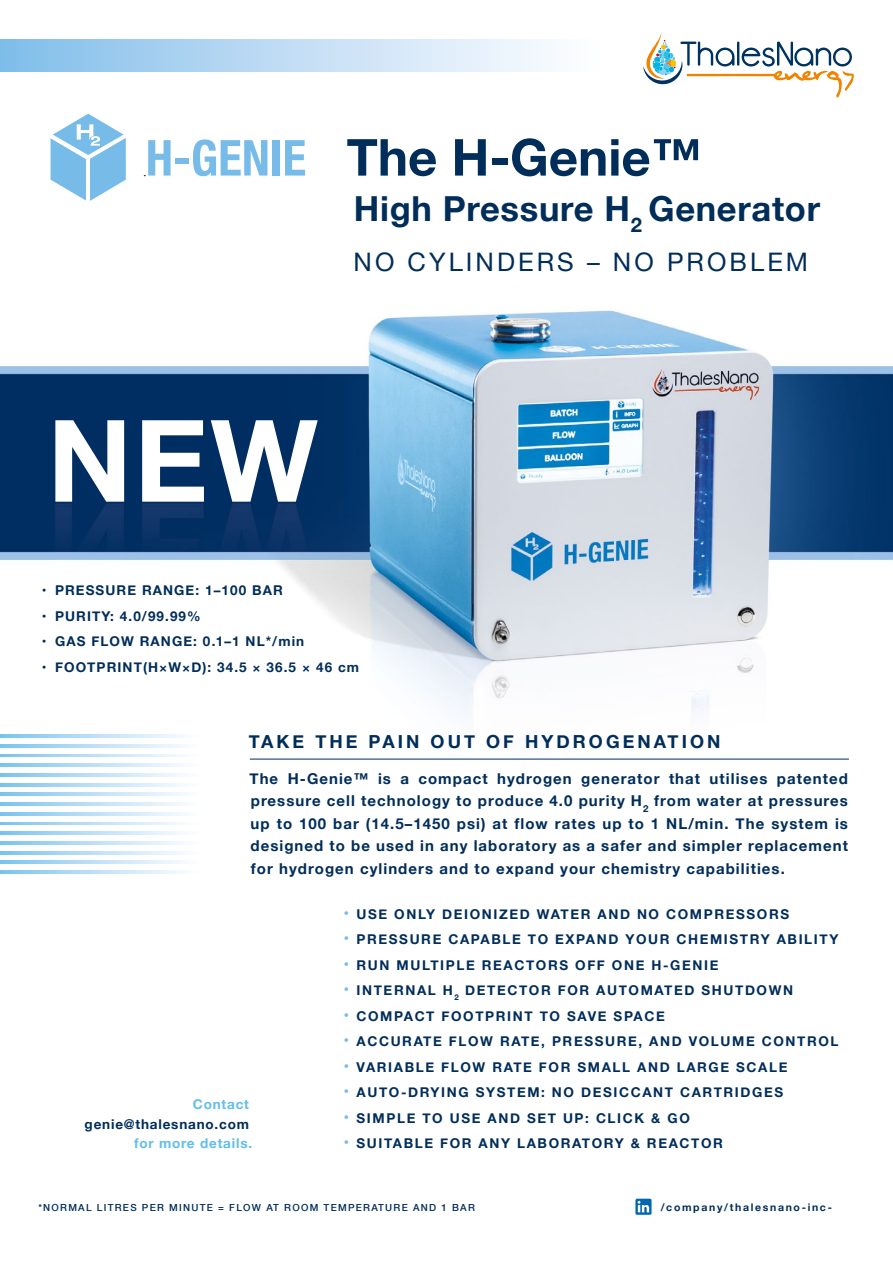
<style>
.page{position:relative;width:893px;height:1263px;background:#fff}
.page>*{position:absolute;margin:0;border:0;box-sizing:border-box;transform-origin:0 0}
.t1{font:700 114px "Helvetica Neue";color:#fff}
.t2{font:700 51px "Helvetica Neue";color:#002d59}
.t3{font:700 34.5px "Helvetica Neue";letter-spacing:.02em;color:#002d59}
.t4{font:25.5px "Helvetica Neue";letter-spacing:.12em;color:#002d59}
.t5{font:700 18px "Helvetica Neue";letter-spacing:.17em;color:#002d59}
.t6{font:700 15px/22.5px "Helvetica Neue";letter-spacing:.07em;color:#002d59;text-align:justify}
.t7{font:700 13.5px "Helvetica Neue";letter-spacing:.12em;color:#002d59}
.t8{font:700 13.5px "Helvetica Neue";letter-spacing:.08em;color:#002d59}
.t9{font:700 13.5px "Helvetica Neue";letter-spacing:.06em;color:#61bdeb}
.t10{font:700 13.5px "Helvetica Neue";letter-spacing:.06em;color:#002d59}
.t11{font:700 10.5px "Helvetica Neue";letter-spacing:.16em;color:#002d59}
.t12{font:500 9.75px "Helvetica Neue";letter-spacing:.13em;color:#002d59}
.s1{font-size:16.5px;color:#77bbe8}
</style>
<div class="page">
<div style="left:0;top:39px;width:602px;height:33px;background:linear-gradient(to right,#82bdea,#fff)"></div>
<img style="left:0;top:310px;width:893px;height:496px">
<svg style="left:0;top:735px;width:214px;height:2px"></svg>
<svg style="left:0;top:744px;width:214px;height:3px"></svg>
<svg style="left:0;top:754px;width:214px;height:3px"></svg>
<svg style="left:0;top:764px;width:214px;height:3px"></svg>
<svg style="left:0;top:773px;width:214px;height:3px"></svg>
<svg style="left:0;top:783px;width:214px;height:3px"></svg>
<svg style="left:0;top:793px;width:214px;height:3px"></svg>
<svg style="left:0;top:803px;width:214px;height:2px"></svg>
<svg style="left:0;top:812px;width:184px;height:3px"></svg>
<svg style="left:0;top:822px;width:184px;height:3px"></svg>
<svg style="left:0;top:832px;width:184px;height:3px"></svg>
<svg style="left:0;top:841px;width:184px;height:3px"></svg>
<svg style="left:0;top:851px;width:184px;height:3px"></svg>
<svg style="left:0;top:861px;width:184px;height:3px"></svg>
<svg style="left:0;top:871px;width:184px;height:2px"></svg>
<hr style="left:250px;top:759px;width:599px;height:1px;background:#002d59">
<svg style="left:635px;top:1199px;width:16px;height:16px"></svg>
<svg style="left:144px;top:140px;width:27px;height:36px"></svg>
<div style="left:175px;top:158px;width:14px;height:6px;background:#77bbe8"></div>
<svg style="left:193px;top:139px;width:74px;height:37px"></svg>
<div style="left:273px;top:140px;width:7px;height:36px;background:#77bbe8"></div>
<svg style="left:285px;top:140px;width:20px;height:36px"></svg>
<svg style="left:51px;top:114px;width:75px;height:87px"></svg>
<svg style="left:643px;top:33px;width:211px;height:65px"></svg>
<hr style="left:687px;top:74px;width:89px;height:2px;background:#f08300">
<h2 class="t2" style="left:347px;top:117px;width:357px">The H-Genie™</h2>
<h3 class="t3" style="left:354px;top:181px;width:468px">High Pressure H<sub>2</sub> Generator</h3>
<h3 class="t4" style="left:354px;top:243px;width:456px">NO CYLINDERS – NO PROBLEM</h3>
<h1 class="t1" style="left:48px;top:372px;width:272px">NEW</h1>
<p class="t8" style="left:42px;top:580px;width:242px">• PRESSURE RANGE: 1–100 BAR</p>
<p class="t8" style="left:42px;top:605px;width:160px">• PURITY: 4.0/99.99%</p>
<p class="t8" style="left:42px;top:631px;width:264px">• GAS FLOW RANGE: 0.1–1 NL*/min</p>
<p class="t8" style="left:42px;top:656px;width:319px">• FOOTPRINT(H×W×D): 34.5 × 36.5 × 46 cm</p>
<h3 class="t5" style="left:249px;top:727px;width:473px">TAKE THE PAIN OUT OF HYDROGENATION</h3>
<p class="t6" style="left:249px;top:767px;width:600px">The H-Genie™ is a compact hydrogen generator that utilises patented pressure cell technology to produce 4.0 purity H<sub>2</sub> from water at pressures up to 100 bar (14.5–1450 psi) at flow rates up to 1 NL/min. The system is designed to be used in any laboratory as a safer and simpler replacement for hydrogen cylinders and to expand your chemistry capabilities.</p>
<p class="t7" style="left:343px;top:903px;width:447px"><span class="s1">•</span> USE ONLY DEIONIZED WATER AND NO COMPRESSORS</p>
<p class="t7" style="left:343px;top:929px;width:496px"><span class="s1">•</span> PRESSURE CAPABLE TO EXPAND YOUR CHEMISTRY ABILITY</p>
<p class="t7" style="left:343px;top:954px;width:376px"><span class="s1">•</span> RUN MULTIPLE REACTORS OFF ONE H-GENIE</p>
<p class="t7" style="left:343px;top:980px;width:451px"><span class="s1">•</span> INTERNAL H<sub>2</sub> DETECTOR FOR AUTOMATED SHUTDOWN</p>
<p class="t7" style="left:343px;top:1005px;width:323px"><span class="s1">•</span> COMPACT FOOTPRINT TO SAVE SPACE</p>
<p class="t7" style="left:343px;top:1031px;width:497px"><span class="s1">•</span> ACCURATE FLOW RATE, PRESSURE, AND VOLUME CONTROL</p>
<p class="t7" style="left:343px;top:1056px;width:445px"><span class="s1">•</span> VARIABLE FLOW RATE FOR SMALL AND LARGE SCALE</p>
<p class="t7" style="left:343px;top:1082px;width:441px"><span class="s1">•</span> AUTO-DRYING SYSTEM: NO DESICCANT CARTRIDGES</p>
<p class="t7" style="left:343px;top:1107px;width:348px"><span class="s1">•</span> SIMPLE TO USE AND SET UP: CLICK &amp; GO</p>
<p class="t7" style="left:343px;top:1133px;width:381px"><span class="s1">•</span> SUITABLE FOR ANY LABORATORY &amp; REACTOR</p>
<p class="t9" style="left:193px;top:1093px;width:58px">Contact</p>
<p class="t10" style="left:85px;top:1113px;width:166px">genie@thalesnano.com</p>
<p class="t9" style="left:134px;top:1132px;width:120px">for more details.</p>
<p class="t12" style="left:38px;top:1200px;width:438px">*NORMAL LITRES PER MINUTE = FLOW AT ROOM TEMPERATURE AND 1 BAR</p>
<p class="t11" style="left:661px;top:1199px;width:173px">/company/thalesnano-inc-</p>
</div>
